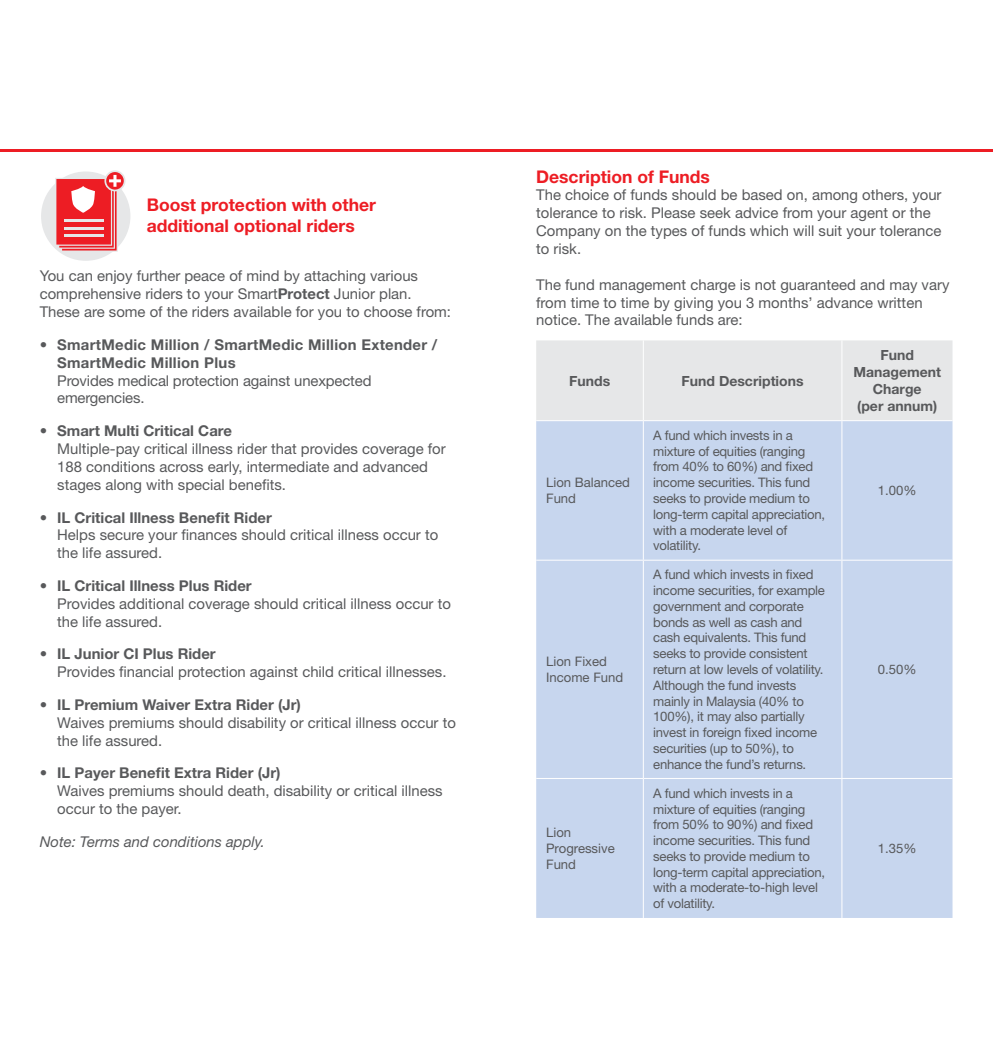
<style>
.page{position:relative;width:993px;height:1042px;background:#fff}
.page>*{position:absolute;margin:0;border:0;box-sizing:border-box;transform-origin:0 0}
.t1{font:700 17.5px/21px "Helvetica Neue LT Std";color:#ed1d24}
.t2{font:14.88px/17.8px "Helvetica Neue LT Std";color:#58595b}
.t3{font:700 14.88px/17.8px "Helvetica Neue LT Std";letter-spacing:.02em;color:#58595b}
.t4{font:italic 14.88px "Helvetica Neue LT Std";color:#58595b}
.t5{font:700 14px/16.8px "Helvetica Neue LT Std";color:#58595b;text-align:center}
.t6{font:13.12px/15.8px "Helvetica Neue LT Std";letter-spacing:-.02em;color:#58595b}
.t7{font:13.12px/15.8px "Helvetica Neue LT Std";color:#58595b}
.s1{font-weight:700}
.s2{font-weight:400}
</style>
<div class="page">
<hr style="left:0;top:149px;width:496px;height:2px;background:#ed1d24">
<hr style="left:496px;top:149px;width:496px;height:2px;background:#ed1d24">
<div style="left:41px;top:171px;width:89px;height:90px;background:#e6e7e8;border-radius:50%"></div>
<svg style="left:104px;top:170px;width:21px;height:21px"></svg>
<svg style="left:55px;top:175px;width:66px;height:77px"></svg>
<div style="left:536px;top:340px;width:416px;height:80px;background:#e6e7e8"></div>
<div style="left:536px;top:421px;width:416px;height:497px;background:#c7d6ee"></div>
<hr style="left:642px;top:340px;width:1px;height:80px;background:#fff">
<hr style="left:841px;top:340px;width:1px;height:80px;background:#fff">
<hr style="left:642px;top:421px;width:1px;height:139px;background:#fff">
<hr style="left:841px;top:421px;width:1px;height:139px;background:#fff">
<hr style="left:536px;top:560px;width:107px;height:1px;background:#fff">
<hr style="left:643px;top:560px;width:198px;height:1px;background:#fff">
<hr style="left:642px;top:560px;width:1px;height:218px;background:#fff">
<hr style="left:841px;top:560px;width:111px;height:1px;background:#fff">
<hr style="left:841px;top:560px;width:1px;height:218px;background:#fff">
<hr style="left:536px;top:778px;width:107px;height:1px;background:#fff">
<hr style="left:643px;top:778px;width:198px;height:1px;background:#fff">
<hr style="left:642px;top:779px;width:1px;height:139px;background:#fff">
<hr style="left:841px;top:778px;width:111px;height:1px;background:#fff">
<hr style="left:841px;top:779px;width:1px;height:139px;background:#fff">
<p class="t1" style="left:147px;top:194px;width:231px">Boost protection with other additional optional riders</p>
<p class="t2" style="left:40px;top:267px;width:413px">You can enjoy further peace of mind by attaching various comprehensive riders to your Smart<span class="s1">Protect</span> Junior plan.<br>These are some of the riders available for you to choose from:</p>
<p class="t3" style="left:57px;top:335px;width:381px;text-indent:-17px"><span class="s2">•</span> SmartMedic Million / SmartMedic Million Extender /<br>SmartMedic Million Plus</p>
<p class="t2" style="left:57px;top:371px;width:316px">Provides medical protection against unexpected emergencies.</p>
<p class="t2" style="left:57px;top:422px;width:390px;text-indent:-17px">• <span class="s1">Smart Multi Critical Care<br></span>Multiple-pay critical illness rider that provides coverage for 188 conditions across early, intermediate and advanced stages along with special benefits.</p>
<p class="t2" style="left:57px;top:508px;width:382px;text-indent:-17px">• <span class="s1">IL Critical Illness Benefit Rider<br></span>Helps secure your finances should critical illness occur to the life assured.</p>
<p class="t2" style="left:57px;top:576px;width:395px;text-indent:-17px">• <span class="s1">IL Critical Illness Plus Rider<br></span>Provides additional coverage should critical illness occur to the life assured.</p>
<p class="t2" style="left:57px;top:645px;width:390px;text-indent:-17px">• <span class="s1">IL Junior CI Plus Rider<br></span>Provides financial protection against child critical illnesses.</p>
<p class="t2" style="left:57px;top:695px;width:400px;text-indent:-17px">• <span class="s1">IL Premium Waiver Extra Rider (Jr)<br></span>Waives premiums should disability or critical illness occur to the life assured.</p>
<p class="t2" style="left:57px;top:764px;width:387px;text-indent:-17px">• <span class="s1">IL Payer Benefit Extra Rider (Jr)<br></span>Waives premiums should death, disability or critical illness occur to the payer.</p>
<p class="t4" style="left:40px;top:832px;width:226px">Note: Terms and conditions apply.</p>
<p class="t1" style="left:536px;top:165px;width:175px">Description of Funds</p>
<p class="t2" style="left:536px;top:186px;width:407px">The choice of funds should be based on, among others, your tolerance to risk. Please seek advice from your agent or the Company on the types of funds which will suit your tolerance to risk.</p>
<p class="t2" style="left:536px;top:275px;width:414px">The fund management charge is not guaranteed and may vary from time to time by giving you 3 months’ advance written notice. The available funds are:</p>
<p class="t5" style="left:569px;top:372px;width:42px">Funds</p>
<p class="t5" style="left:681px;top:372px;width:123px">Fund Descriptions</p>
<p class="t7" style="left:546px;top:474px;width:85px">Lion Balanced<br>Fund</p>
<p class="t7" style="left:546px;top:653px;width:79px">Lion Fixed<br>Income Fund</p>
<p class="t7" style="left:546px;top:824px;width:70px">Lion<br>Progressive<br>Fund</p>
<p class="t6" style="left:653px;top:427px;width:173px">A fund which invests in a mixture of equities (ranging from 40% to 60%) and fixed income securities. This fund seeks to provide medium to long-term capital appreciation, with a moderate level of volatility.</p>
<p class="t6" style="left:653px;top:567px;width:173px">A fund which invests in fixed income securities, for example government and corporate bonds as well as cash and cash equivalents. This fund seeks to provide consistent return at low levels of volatility.<br>Although the fund invests mainly in Malaysia (40% to<br>100%), it may also partially invest in foreign fixed income securities (up to 50%), to enhance the fund’s returns.</p>
<p class="t6" style="left:653px;top:785px;width:173px">A fund which invests in a mixture of equities (ranging from 50% to 90%) and fixed income securities. This fund seeks to provide medium to long-term capital appreciation, with a moderate-to-high level of volatility.</p>
<p class="t5" style="left:853px;top:347px;width:89px">Fund<br>Management<br>Charge<br>(per annum)</p>
<p class="t6" style="left:877px;top:482px;width:40px">1.00%</p>
<p class="t6" style="left:877px;top:661px;width:40px">0.50%</p>
<p class="t6" style="left:877px;top:840px;width:40px">1.35%</p>
</div>
